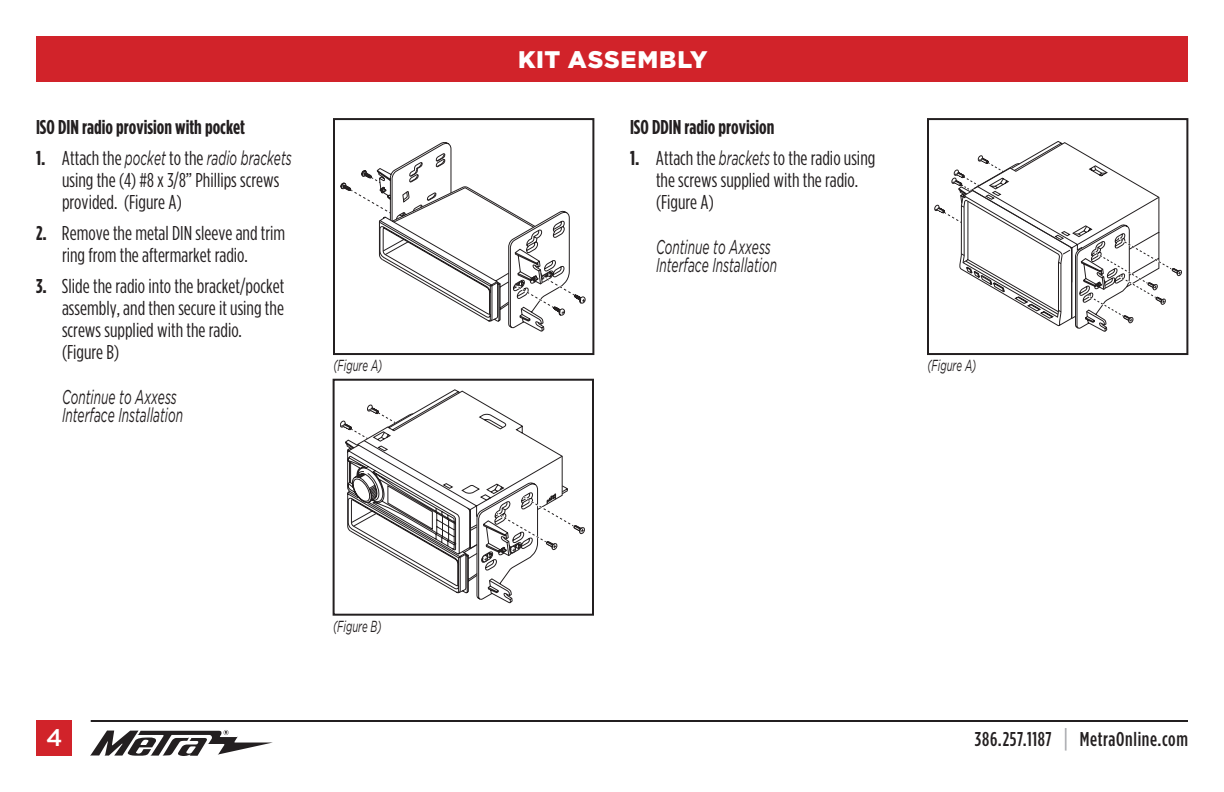
<style>
.page{position:relative;width:1224px;height:792px;background:#fff}
.page>*{position:absolute;margin:0;border:0;box-sizing:border-box;transform-origin:0 0}
.t1{font:900 24px "Gotham";letter-spacing:.03em;color:#fff}
.t2{font:500 24px "Gotham";color:#fff}
.t3{font:20px/22px "Gotham Condensed";color:#231f20}
.t4{font:italic 20px/18px "Gotham";color:#231f20;scale:.6 1}
.t5{font:700 20px "Gotham Condensed";color:#231f20}
.t6{font:500 20px "Gotham Condensed";letter-spacing:.03em;color:#231f20}
.t7{font:italic 16px "Gotham";color:#231f20;scale:.6 1}
.s1{font-family:"Gotham Condensed";font-weight:700;font-style:normal}
.s2{font-family:"Gotham Condensed";font-style:normal}
.s3{font-weight:700}
.s4{font-family:"Gotham";font-style:italic}
.s5{font-size:26px;color:#a8a9ad}
</style>
<div class="page">
<div style="left:36px;top:36px;width:1152px;height:45px;background:#d1232a"></div>
<svg style="left:90px;top:730px;width:183px;height:26px"></svg>
<div style="left:36px;top:720px;width:36px;height:36px;background:#d1232a"></div>
<hr style="left:91px;top:720px;width:1097px;height:2px;background:#231f20">
<svg style="left:340px;top:389px;width:245px;height:214px"></svg>
<div style="left:333px;top:379px;width:261px;height:237px;border:2px solid #231f20"></div>
<svg style="left:341px;top:142px;width:244px;height:189px"></svg>
<div style="left:333px;top:118px;width:261px;height:237px;border:2px solid #231f20"></div>
<svg style="left:935px;top:141px;width:247px;height:191px"></svg>
<div style="left:927px;top:118px;width:261px;height:237px;border:2px solid #231f20"></div>
<p class="t5" style="left:36px;top:116px;width:211px">ISO DIN radio provision with pocket</p>
<p class="t4" style="left:36px;top:149px;width:428px"><span class="s1">1.</span> <span class="s2">Attach the</span> pocket <span class="s2">to the</span> radio brackets</p>
<p class="t3" style="left:62px;top:169px;width:219px">using the (4) #8 x 3/8” Phillips screws provided. (Figure A)</p>
<p class="t3" style="left:36px;top:222px;width:251px;text-align:center"><span class="s3">2.</span> Remove the metal DIN sleeve and trim ring from the aftermarket radio.</p>
<p class="t3" style="left:62px;top:275px;width:224px;text-indent:-26px"><span class="s3">3.</span> Slide the radio into the bracket/pocket assembly, and then secure it using the screws supplied with the radio. (Figure B)</p>
<p class="t4" style="left:62px;top:388px;width:203px">Continue to Axxess<br>Interface Installation</p>
<p class="t1" style="left:518px;top:46px;width:191px">KIT ASSEMBLY</p>
<p class="t5" style="left:630px;top:116px;width:146px">ISO DDIN radio provision</p>
<p class="t3" style="left:656px;top:147px;width:221px;text-indent:-26px"><span class="s3">1.</span> Attach the <span class="s4">brackets</span> to the radio using the screws supplied with the radio. (Figure A)</p>
<p class="t4" style="left:656px;top:238px;width:203px">Continue to Axxess<br>Interface Installation</p>
<p class="t7" style="left:333px;top:357px;width:83px">(Figure A)</p>
<p class="t7" style="left:927px;top:357px;width:83px">(Figure A)</p>
<p class="t7" style="left:333px;top:618px;width:83px">(Figure B)</p>
<p class="t2" style="left:46px;top:723px;width:18px">4</p>
<p class="t6" style="left:975px;top:728px;width:215px">386.257.1187 <span class="s5">|</span> MetraOnline.com</p>
</div>
